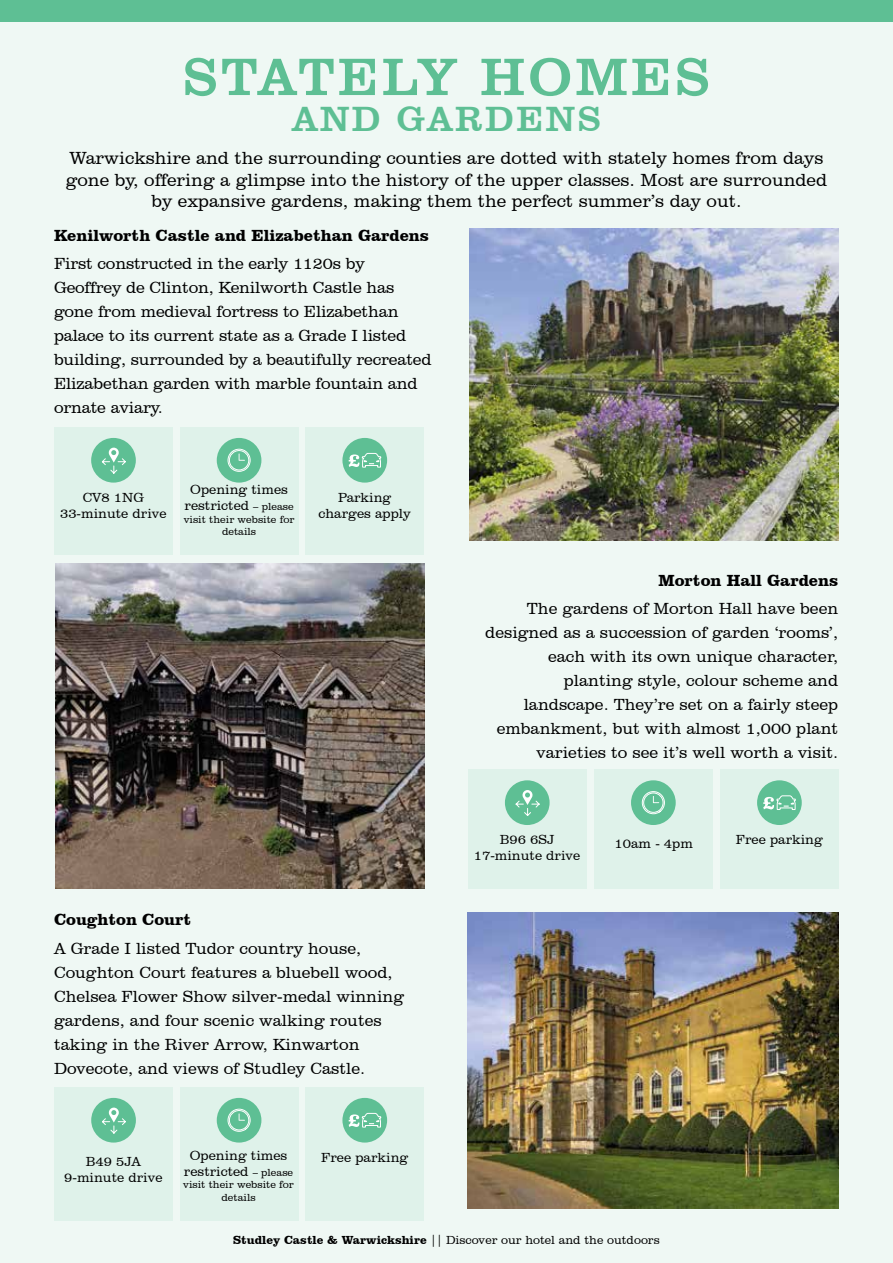
<style>
.page{position:relative;width:893px;height:1263px;background:#eff8f4}
.page>*{position:absolute;margin:0;border:0;box-sizing:border-box;transform-origin:0 0}
.t1{font:54px "Clarendon BT";letter-spacing:.06em;color:#5ebf94}
.t2{font:36px "Clarendon BT";letter-spacing:.06em;color:#5ebf94}
.t3{font:300 18px/21.6px "Clarendon BT";color:#000;text-align:center}
.t4{font:300 16.5px/24px "Clarendon BT";color:#000}
.t5{font:700 16.5px "Clarendon BT";color:#000}
.t6{font:300 13.5px/16.2px "Clarendon BT";color:#000;text-align:center}
.t7{font:300 12px "Clarendon BT";color:#000}
.t8{font:300 10.5px/12.6px "Clarendon BT";color:#000;text-align:center}
.s1{font-size:10.5px}
.s2{font-weight:700}
</style>
<div class="page">
<div style="left:594px;top:770px;width:119px;height:119px;background:#dff2ea"></div>
<div style="left:468px;top:770px;width:119px;height:119px;background:#dff2ea"></div>
<div style="left:54px;top:427px;width:119px;height:128px;background:#dff2ea"></div>
<div style="left:720px;top:770px;width:119px;height:119px;background:#dff2ea"></div>
<div style="left:180px;top:427px;width:118px;height:128px;background:#dff2ea"></div>
<div style="left:180px;top:1087px;width:118px;height:134px;background:#dff2ea"></div>
<div style="left:305px;top:427px;width:119px;height:128px;background:#dff2ea"></div>
<div style="left:305px;top:1087px;width:119px;height:134px;background:#dff2ea"></div>
<div style="left:54px;top:1087px;width:119px;height:134px;background:#dff2ea"></div>
<img style="left:470px;top:228px;width:369px;height:312px">
<img style="left:468px;top:913px;width:371px;height:296px">
<img style="left:55px;top:564px;width:369px;height:325px">
<div style="left:505px;top:780px;width:45px;height:45px;background:#5ebf94;border-radius:50%"></div>
<svg style="left:515px;top:790px;width:25px;height:26px"></svg>
<div style="left:91px;top:438px;width:45px;height:45px;background:#5ebf94;border-radius:50%"></div>
<svg style="left:102px;top:448px;width:24px;height:26px"></svg>
<div style="left:91px;top:1098px;width:45px;height:44px;background:#5ebf94;border-radius:50%"></div>
<svg style="left:102px;top:1107px;width:24px;height:27px"></svg>
<div style="left:757px;top:780px;width:45px;height:45px;background:#5ebf94;border-radius:50%"></div>
<svg style="left:763px;top:796px;width:33px;height:14px"></svg>
<div style="left:342px;top:438px;width:45px;height:45px;background:#5ebf94;border-radius:50%"></div>
<svg style="left:349px;top:453px;width:33px;height:15px"></svg>
<div style="left:342px;top:1098px;width:45px;height:44px;background:#5ebf94;border-radius:50%"></div>
<svg style="left:349px;top:1113px;width:33px;height:15px"></svg>
<div style="left:1px;top:0;width:892px;height:21px;background:#5ebf94"></div>
<div style="left:217px;top:438px;width:44px;height:45px;background:#5ebf94;border-radius:50%"></div>
<svg style="left:227px;top:448px;width:24px;height:24px"></svg>
<div style="left:217px;top:1098px;width:44px;height:44px;background:#5ebf94;border-radius:50%"></div>
<svg style="left:227px;top:1108px;width:24px;height:24px"></svg>
<div style="left:631px;top:780px;width:45px;height:45px;background:#5ebf94;border-radius:50%"></div>
<svg style="left:641px;top:791px;width:24px;height:24px"></svg>
<h1 class="t1" style="left:183px;top:43px;width:528px">STATELY HOMES</h1>
<h2 class="t2" style="left:292px;top:96px;width:310px">AND GARDENS</h2>
<p class="t3" style="left:66px;top:147px;width:763px">Warwickshire and the surrounding counties are dotted with stately homes from days gone by, offering a glimpse into the history of the upper classes. Most are surrounded by expansive gardens, making them the perfect summer’s day out.</p>
<p class="t5" style="left:54px;top:225px;width:376px">Kenilworth Castle and Elizabethan Gardens</p>
<p class="t4" style="left:54px;top:251px;width:379px">First constructed in the early 1120s by Geoffrey de Clinton, Kenilworth Castle has gone from medieval fortress to Elizabethan palace to its current state as a Grade I listed building, surrounded by a beautifully recreated Elizabethan garden with marble fountain and ornate aviary.</p>
<p class="t6" style="left:60px;top:489px;width:108px">CV8 1NG<br>33-minute drive</p>
<p class="t6" style="left:184px;top:481px;width:111px">Opening times restricted <span class="s1">– please</span></p>
<p class="t8" style="left:184px;top:513px;width:112px">visit their website for details</p>
<p class="t6" style="left:319px;top:489px;width:94px">Parking charges apply</p>
<p class="t5" style="left:54px;top:909px;width:139px">Coughton Court</p>
<p class="t4" style="left:54px;top:936px;width:352px">A Grade I listed Tudor country house, Coughton Court features a bluebell wood, Chelsea Flower Show silver-medal winning gardens, and four scenic walking routes taking in the River Arrow, Kinwarton Dovecote, and views of Studley Castle.</p>
<p class="t6" style="left:64px;top:1153px;width:100px">B49 5JA<br>9-minute drive</p>
<p class="t6" style="left:184px;top:1147px;width:111px">Opening times restricted <span class="s1">– please</span></p>
<p class="t8" style="left:183px;top:1178px;width:112px">visit their website for details</p>
<p class="t6" style="left:321px;top:1149px;width:89px">Free parking</p>
<p class="t5" style="left:659px;top:570px;width:181px">Morton Hall Gardens</p>
<p class="t4" style="left:485px;top:596px;width:354px;text-align:right">The gardens of Morton Hall have been designed as a succession of garden ‘rooms’, each with its own unique character, planting style, colour scheme and landscape. They’re set on a fairly steep embankment, but with almost 1,000 plant varieties to see it’s well worth a visit.</p>
<p class="t6" style="left:474px;top:831px;width:108px">B96 6SJ<br>17-minute drive</p>
<p class="t6" style="left:615px;top:835px;width:80px">10am - 4pm</p>
<p class="t6" style="left:736px;top:831px;width:89px">Free parking</p>
<p class="t7" style="left:233px;top:1232px;width:428px"><span class="s2">Studley Castle &amp; Warwickshire</span> || Discover our hotel and the outdoors</p>
</div>
